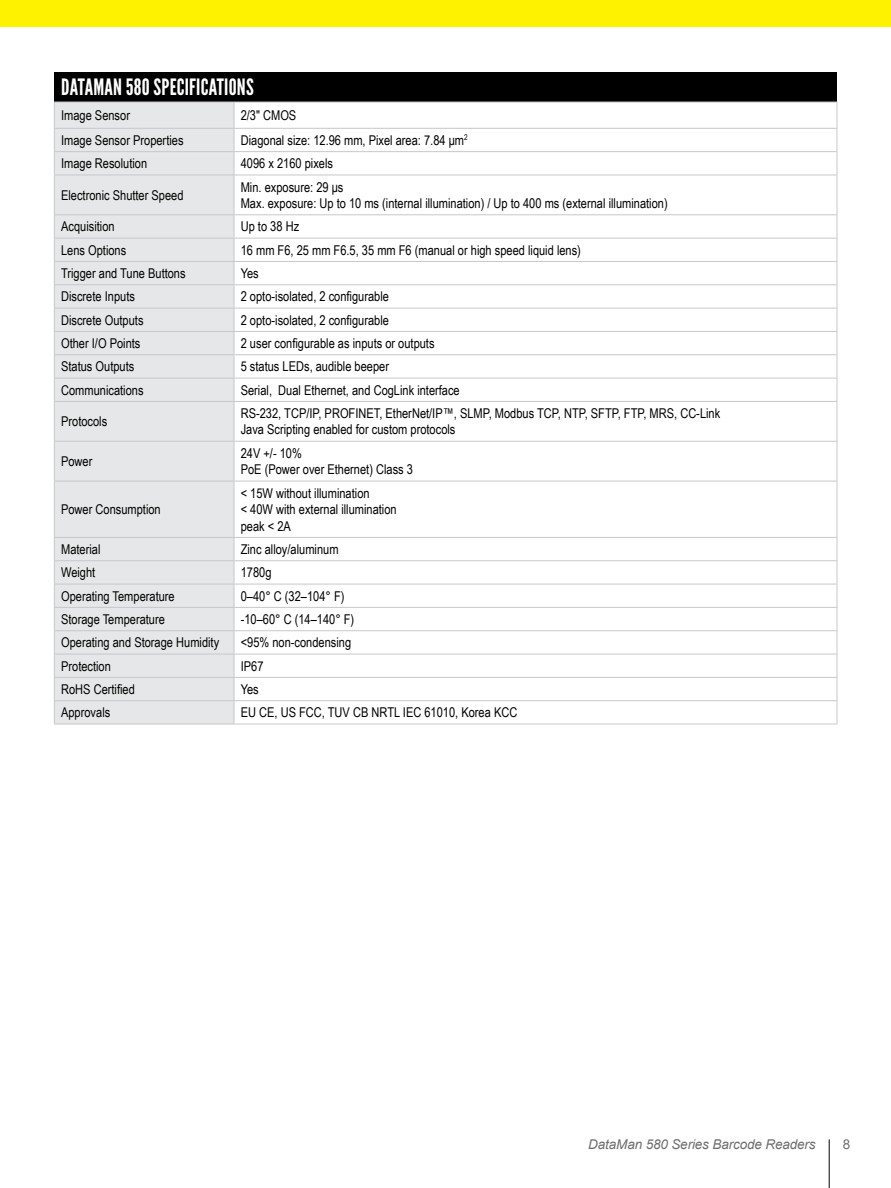
<style>
.page{position:relative;width:891px;height:1188px;background:#fff}
.page>*{position:absolute;margin:0;border:0;box-sizing:border-box;transform-origin:0 0}
.t1{font:22.5px "League Gothic";letter-spacing:.01em;color:#fff}
.t2{font:13.5px/16.5px "Arial Narrow";color:#000}
.t3{font:italic 13.5px "Arial";letter-spacing:-.01em;color:#6d6e71}
.t4{font:13.5px "Arial";color:#6d6e71}
</style>
<div class="page">
<div style="left:54px;top:72px;width:783px;height:30px;background:#000"></div>
<div style="left:55px;top:103px;width:179px;height:621px;background:#e6e7e8"></div>
<svg style="left:235px;top:103px;width:602px;height:621px"></svg>
<hr style="left:54px;top:102px;width:180px;height:1px;background:#c7c8ca">
<hr style="left:234px;top:102px;width:603px;height:1px;background:#c7c8ca">
<hr style="left:54px;top:128px;width:180px;height:1px;background:#c7c8ca">
<hr style="left:234px;top:128px;width:603px;height:1px;background:#c7c8ca">
<hr style="left:54px;top:151px;width:180px;height:1px;background:#c7c8ca">
<hr style="left:234px;top:151px;width:603px;height:1px;background:#c7c8ca">
<hr style="left:54px;top:175px;width:180px;height:1px;background:#c7c8ca">
<hr style="left:54px;top:214px;width:180px;height:1px;background:#c7c8ca">
<hr style="left:234px;top:214px;width:603px;height:1px;background:#c7c8ca">
<hr style="left:54px;top:238px;width:180px;height:1px;background:#c7c8ca">
<hr style="left:234px;top:238px;width:603px;height:1px;background:#c7c8ca">
<hr style="left:54px;top:261px;width:180px;height:1px;background:#c7c8ca">
<hr style="left:234px;top:261px;width:603px;height:1px;background:#c7c8ca">
<hr style="left:54px;top:284px;width:180px;height:1px;background:#c7c8ca">
<hr style="left:234px;top:284px;width:603px;height:1px;background:#c7c8ca">
<hr style="left:54px;top:308px;width:180px;height:1px;background:#c7c8ca">
<hr style="left:234px;top:308px;width:603px;height:1px;background:#c7c8ca">
<hr style="left:54px;top:331px;width:180px;height:1px;background:#c7c8ca">
<hr style="left:234px;top:331px;width:603px;height:1px;background:#c7c8ca">
<hr style="left:54px;top:354px;width:180px;height:1px;background:#c7c8ca">
<hr style="left:234px;top:354px;width:603px;height:1px;background:#c7c8ca">
<hr style="left:54px;top:378px;width:180px;height:1px;background:#c7c8ca">
<hr style="left:234px;top:378px;width:603px;height:1px;background:#c7c8ca">
<hr style="left:54px;top:401px;width:180px;height:1px;background:#c7c8ca">
<svg style="left:54px;top:102px;width:1px;height:73px"></svg>
<hr style="left:54px;top:175px;width:1px;height:39px;background:#c7c8ca">
<svg style="left:54px;top:215px;width:1px;height:186px"></svg>
<hr style="left:54px;top:402px;width:1px;height:39px;background:#c7c8ca">
<hr style="left:54px;top:441px;width:180px;height:1px;background:#c7c8ca">
<hr style="left:54px;top:442px;width:1px;height:39px;background:#c7c8ca">
<hr style="left:54px;top:481px;width:180px;height:1px;background:#c7c8ca">
<hr style="left:54px;top:481px;width:1px;height:56px;background:#c7c8ca">
<hr style="left:54px;top:537px;width:180px;height:1px;background:#c7c8ca">
<hr style="left:54px;top:560px;width:180px;height:1px;background:#c7c8ca">
<hr style="left:54px;top:584px;width:180px;height:1px;background:#c7c8ca">
<hr style="left:54px;top:607px;width:180px;height:1px;background:#c7c8ca">
<hr style="left:54px;top:630px;width:180px;height:1px;background:#c7c8ca">
<hr style="left:54px;top:654px;width:180px;height:1px;background:#c7c8ca">
<hr style="left:54px;top:677px;width:180px;height:1px;background:#c7c8ca">
<hr style="left:54px;top:700px;width:180px;height:1px;background:#c7c8ca">
<svg style="left:54px;top:538px;width:1px;height:186px"></svg>
<hr style="left:54px;top:724px;width:180px;height:1px;background:#c7c8ca">
<hr style="left:234px;top:175px;width:603px;height:1px;background:#c7c8ca">
<hr style="left:234px;top:401px;width:603px;height:1px;background:#c7c8ca">
<svg style="left:234px;top:102px;width:1px;height:73px"></svg>
<svg style="left:837px;top:102px;width:1px;height:73px"></svg>
<hr style="left:234px;top:175px;width:1px;height:39px;background:#c7c8ca">
<hr style="left:837px;top:175px;width:1px;height:39px;background:#c7c8ca">
<svg style="left:234px;top:215px;width:1px;height:186px"></svg>
<svg style="left:837px;top:215px;width:1px;height:186px"></svg>
<hr style="left:234px;top:402px;width:1px;height:39px;background:#c7c8ca">
<hr style="left:837px;top:402px;width:1px;height:39px;background:#c7c8ca">
<hr style="left:234px;top:441px;width:603px;height:1px;background:#c7c8ca">
<hr style="left:234px;top:442px;width:1px;height:39px;background:#c7c8ca">
<hr style="left:837px;top:442px;width:1px;height:39px;background:#c7c8ca">
<hr style="left:234px;top:481px;width:603px;height:1px;background:#c7c8ca">
<hr style="left:234px;top:481px;width:1px;height:56px;background:#c7c8ca">
<hr style="left:837px;top:481px;width:1px;height:56px;background:#c7c8ca">
<hr style="left:234px;top:537px;width:603px;height:1px;background:#c7c8ca">
<hr style="left:234px;top:560px;width:603px;height:1px;background:#c7c8ca">
<hr style="left:234px;top:584px;width:603px;height:1px;background:#c7c8ca">
<hr style="left:234px;top:607px;width:603px;height:1px;background:#c7c8ca">
<hr style="left:234px;top:630px;width:603px;height:1px;background:#c7c8ca">
<hr style="left:234px;top:654px;width:603px;height:1px;background:#c7c8ca">
<hr style="left:234px;top:677px;width:603px;height:1px;background:#c7c8ca">
<hr style="left:234px;top:700px;width:603px;height:1px;background:#c7c8ca">
<svg style="left:234px;top:538px;width:1px;height:186px"></svg>
<svg style="left:837px;top:538px;width:1px;height:186px"></svg>
<hr style="left:234px;top:724px;width:603px;height:1px;background:#c7c8ca">
<hr style="left:829px;top:1139px;width:1px;height:49px;background:#000">
<div style="left:0;top:0;width:891px;height:27px;background:#fff200"></div>
<h1 class="t1" style="left:61px;top:74px;width:194px">DATAMAN 580 SPECIFICATIONS</h1>
<p class="t2" style="left:61px;top:107px;width:70px">Image Sensor</p>
<p class="t2" style="left:241px;top:107px;width:57px">2/3" CMOS</p>
<p class="t2" style="left:61px;top:131px;width:124px">Image Sensor Properties</p>
<p class="t2" style="left:241px;top:131px;width:228px">Diagonal size: 12.96 mm, Pixel area: 7.84 μm<sup>2</sup></p>
<p class="t2" style="left:61px;top:155px;width:88px">Image Resolution</p>
<p class="t2" style="left:241px;top:155px;width:94px">4096 x 2160 pixels</p>
<p class="t2" style="left:61px;top:186px;width:124px">Electronic Shutter Speed</p>
<p class="t2" style="left:241px;top:178px;width:428px">Min. exposure: 29 μs<br>Max. exposure: Up to 10 ms (internal illumination) / Up to 400 ms (external illumination)</p>
<p class="t2" style="left:61px;top:218px;width:55px">Acquisition</p>
<p class="t2" style="left:241px;top:218px;width:60px">Up to 38 Hz</p>
<p class="t2" style="left:61px;top:241px;width:67px">Lens Options</p>
<p class="t2" style="left:241px;top:241px;width:342px">16 mm F6, 25 mm F6.5, 35 mm F6 (manual or high speed liquid lens)</p>
<p class="t2" style="left:61px;top:265px;width:126px">Trigger and Tune Buttons</p>
<p class="t2" style="left:241px;top:265px;width:20px">Yes</p>
<p class="t2" style="left:61px;top:288px;width:75px">Discrete Inputs</p>
<p class="t2" style="left:241px;top:288px;width:150px">2 opto-isolated, 2 configurable</p>
<p class="t2" style="left:61px;top:311px;width:84px">Discrete Outputs</p>
<p class="t2" style="left:241px;top:311px;width:150px">2 opto-isolated, 2 configurable</p>
<p class="t2" style="left:61px;top:335px;width:81px">Other I/O Points</p>
<p class="t2" style="left:241px;top:335px;width:195px">2 user configurable as inputs or outputs</p>
<p class="t2" style="left:61px;top:358px;width:75px">Status Outputs</p>
<p class="t2" style="left:241px;top:358px;width:150px">5 status LEDs, audible beeper</p>
<p class="t2" style="left:61px;top:381px;width:84px">Communications</p>
<p class="t2" style="left:241px;top:381px;width:221px">Serial, Dual Ethernet, and CogLink interface</p>
<p class="t2" style="left:61px;top:413px;width:48px">Protocols</p>
<p class="t2" style="left:241px;top:404px;width:481px">RS-232, TCP/IP, PROFINET, EtherNet/IP™, SLMP, Modbus TCP, NTP, SFTP, FTP, MRS, CC-Link<br>Java Scripting enabled for custom protocols</p>
<p class="t2" style="left:61px;top:453px;width:33px">Power</p>
<p class="t2" style="left:241px;top:444px;width:174px">24V +/- 10%<br>PoE (Power over Ethernet) Class 3</p>
<p class="t2" style="left:61px;top:501px;width:101px">Power Consumption</p>
<p class="t2" style="left:241px;top:484px;width:157px">&lt; 15W without illumination<br>&lt; 40W with external illumination peak &lt; 2A</p>
<p class="t2" style="left:61px;top:540px;width:41px">Material</p>
<p class="t2" style="left:241px;top:540px;width:99px">Zinc alloy/aluminum</p>
<p class="t2" style="left:61px;top:564px;width:36px">Weight</p>
<p class="t2" style="left:241px;top:564px;width:32px">1780g</p>
<p class="t2" style="left:61px;top:587px;width:115px">Operating Temperature</p>
<p class="t2" style="left:241px;top:587px;width:105px">0–40° C (32–104° F)</p>
<p class="t2" style="left:61px;top:610px;width:105px">Storage Temperature</p>
<p class="t2" style="left:241px;top:610px;width:115px">-10–60° C (14–140° F)</p>
<p class="t2" style="left:61px;top:634px;width:160px">Operating and Storage Humidity</p>
<p class="t2" style="left:241px;top:634px;width:112px">&lt;95% non-condensing</p>
<p class="t2" style="left:61px;top:657px;width:51px">Protection</p>
<p class="t2" style="left:241px;top:657px;width:24px">IP67</p>
<p class="t2" style="left:61px;top:680px;width:75px">RoHS Certified</p>
<p class="t2" style="left:241px;top:680px;width:20px">Yes</p>
<p class="t2" style="left:61px;top:704px;width:51px">Approvals</p>
<p class="t2" style="left:241px;top:704px;width:278px">EU CE, US FCC, TUV CB NRTL IEC 61010, Korea KCC</p>
<p class="t3" style="left:588px;top:1136px;width:229px">DataMan 580 Series Barcode Readers</p>
<p class="t4" style="left:843px;top:1135px;width:9px">8</p>
</div>
